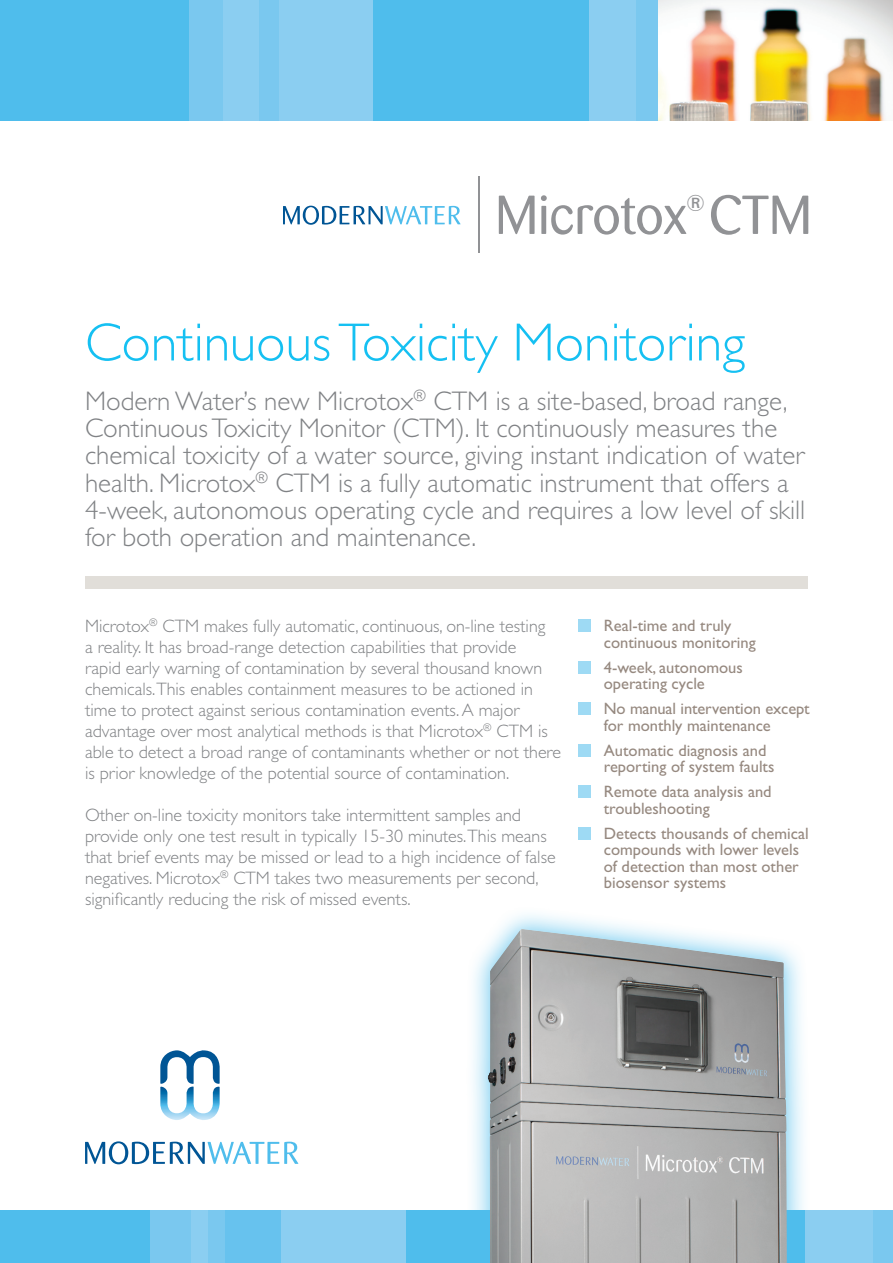
<style>
.page{position:relative;width:893px;height:1263px;background:#fff}
.page>*{position:absolute;margin:0;border:0;box-sizing:border-box;transform-origin:0 0}
.t1{font:54.3px "Barmeno";color:#919295}
.t2{font:300 54px "Gill Sans";color:#15c0f2}
.t3{font:300 27px/27px "Gill Sans";color:#808285}
.t4{font:500 22.8px "Barmeno";color:#919295}
.t5{font:300 18px/21px "Gill Sans";color:#808285}
.t6{font:16.5px/16.5px "Gill Sans";color:#968980}
</style>
<div class="page">
<div style="left:0;top:0;width:192px;height:120px;background:#4fbdec"></div>
<div style="left:189px;top:0;width:34px;height:120px;background:#7ac8ef"></div>
<div style="left:223px;top:0;width:36px;height:120px;background:#8bcef1"></div>
<div style="left:259px;top:0;width:21px;height:120px;background:#7ac8ef"></div>
<div style="left:280px;top:0;width:94px;height:120px;background:#8bcef1"></div>
<div style="left:374px;top:0;width:215px;height:120px;background:#4fbdec"></div>
<div style="left:589px;top:0;width:47px;height:120px;background:#8bcef1"></div>
<div style="left:636px;top:0;width:23px;height:120px;background:#7ac8ef"></div>
<img style="left:658px;top:0;width:235px;height:120px">
<div style="left:191px;top:1210px;width:215px;height:53px;background:#8bcef1"></div>
<div style="left:0;top:1210px;width:173px;height:53px;background:#4fbdec"></div>
<div style="left:151px;top:1210px;width:40px;height:53px;background:#7ac8ef"></div>
<div style="left:208px;top:1210px;width:17px;height:53px;background:#7ac8ef"></div>
<div style="left:406px;top:1210px;width:399px;height:53px;background:#4fbdec"></div>
<div style="left:805px;top:1210px;width:68px;height:53px;background:#8bcef1"></div>
<div style="left:873px;top:1210px;width:20px;height:53px;background:#7ac8ef"></div>
<div style="left:225px;top:1210px;width:56px;height:53px;background:#67c2ee"></div>
<svg style="left:160px;top:1050px;width:60px;height:70px"></svg>
<svg style="left:85px;top:1141px;width:213px;height:23px"></svg>
<div style="left:85px;top:576px;width:723px;height:12px;background:#e1ded9"></div>
<hr style="left:478px;top:177px;width:1px;height:76px;background:#919295">
<svg style="left:283px;top:206px;width:177px;height:19px"></svg>
<div style="left:446px;top:906px;width:365px;height:357px;background:#4fbdec;opacity:.75"></div>
<img style="left:488px;top:929px;width:299px;height:334px">
<div style="left:578px;top:620px;width:13px;height:12px;background:#9edaf4"></div>
<div style="left:578px;top:661px;width:13px;height:12px;background:#9edaf4"></div>
<div style="left:578px;top:703px;width:13px;height:12px;background:#9edaf4"></div>
<div style="left:578px;top:744px;width:13px;height:12px;background:#9edaf4"></div>
<div style="left:578px;top:786px;width:13px;height:12px;background:#9edaf4"></div>
<div style="left:578px;top:827px;width:13px;height:13px;background:#9edaf4"></div>
<p class="t1" style="left:495px;top:184px;width:318px">Microtox CTM</p>
<p class="t4" style="left:686px;top:190px;width:20px">®</p>
<p class="t2" style="left:85px;top:312px;width:662px">Continuous Toxicity Monitoring</p>
<p class="t3" style="left:85px;top:388px;width:722px">Modern Water’s new Microtox<sup>®</sup> CTM is a site-based, broad range, Continuous Toxicity Monitor (CTM). It continuously measures the chemical toxicity of a water source, giving instant indication of water health. Microtox<sup>®</sup> CTM is a fully automatic instrument that offers a 4-week, autonomous operating cycle and requires a low level of skill for both operation and maintenance.</p>
<p class="t5" style="left:85px;top:615px;width:478px">Microtox<sup>®</sup> CTM makes fully automatic, continuous, on-line testing<br>a reality. It has broad-range detection capabilities that provide<br>rapid early warning of contamination by several thousand known chemicals.This enables containment measures to be actioned in time to protect against serious contamination events. A major advantage over most analytical methods is that Microtox<sup>®</sup> CTM is able to detect a broad range of contaminants whether or not there is prior knowledge of the potential source of contamination.</p>
<p class="t5" style="left:85px;top:804px;width:472px">Other on-line toxicity monitors take intermittent samples and provide only one test result in typically 15-30 minutes.This means that brief events may be missed or lead to a high incidence of false negatives. Microtox<sup>®</sup> CTM takes two measurements per second, significantly reducing the risk of missed events.</p>
<p class="t6" style="left:604px;top:617px;width:154px">Real-time and truly continuous monitoring</p>
<p class="t6" style="left:604px;top:659px;width:141px">4-week, autonomous operating cycle</p>
<p class="t6" style="left:604px;top:700px;width:207px">No manual intervention except for monthly maintenance</p>
<p class="t6" style="left:604px;top:742px;width:172px">Automatic diagnosis and reporting of system faults</p>
<p class="t6" style="left:604px;top:783px;width:169px">Remote data analysis and troubleshooting</p>
<p class="t6" style="left:604px;top:825px;width:206px">Detects thousands of chemical compounds with lower levels of detection than most other biosensor systems</p>
</div>
